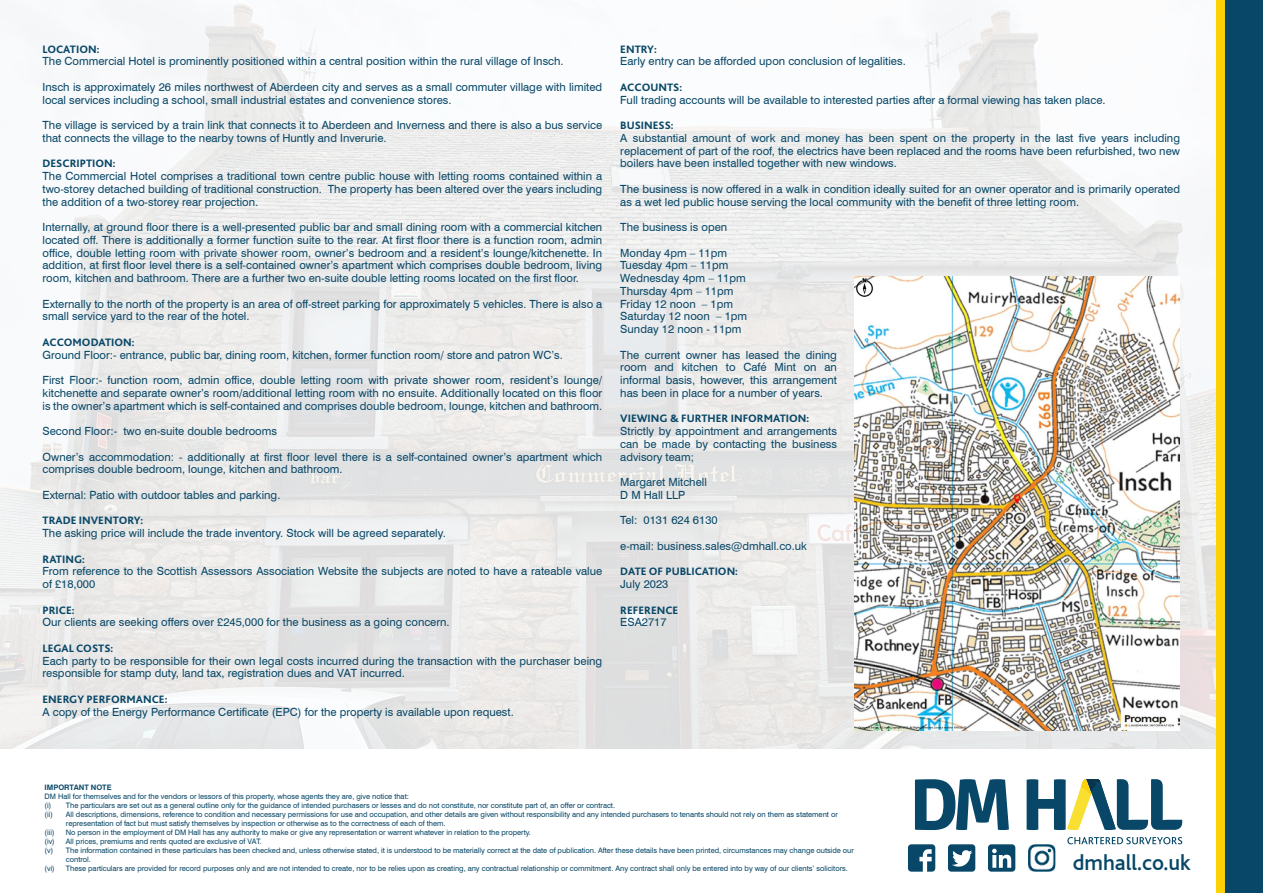
<style>
.page{position:relative;width:1263px;height:893px;background:#fff}
.page>*{position:absolute;margin:0;border:0;box-sizing:border-box;transform-origin:0 0}
.t1{font:500 22.5px "Bliss";color:#084767}
._5_body_text{font:11.25px/12.8px "Swiss 721 BT";color:#084767}
._6_heads{font:800 11.25px "Bliss 2";color:#084767}
._6_heads-2{font:11.25px "Swiss 721 BT";color:#084767}
.t2{font:7.5px/9px "Swiss 721 BT";letter-spacing:-.005em;color:#084767}
.t3{font:700 7.5px "Swiss 721 BT";letter-spacing:-.005em;color:#084767}
</style>
<div class="page">
<img style="left:0;top:0;width:1216px;height:748px">
<div style="left:1220px;top:0;width:43px;height:893px;background:#084767"></div>
<div style="left:1216px;top:0;width:9px;height:893px;background:#fed006"></div>
<img style="left:854px;top:276px;width:325px;height:455px">
<svg style="left:908px;top:844px;width:27px;height:28px"></svg>
<div style="left:948px;top:844px;width:27px;height:28px;background:#084767;border-radius:3px"></div>
<svg style="left:952px;top:850px;width:20px;height:17px"></svg>
<div style="left:988px;top:844px;width:27px;height:28px;background:#084767;border-radius:3px"></div>
<svg style="left:992px;top:849px;width:19px;height:19px"></svg>
<img style="left:1028px;top:844px;width:27px;height:28px">
<svg style="left:915px;top:779px;width:94px;height:51px"></svg>
<svg style="left:1067px;top:837px;width:115px;height:7px"></svg>
<svg style="left:1026px;top:779px;width:156px;height:51px"></svg>
<p class="_6_heads" style="left:43px;top:42px;width:58px">LOCATION:</p>
<p class="_5_body_text" style="left:43px;top:55px;width:523px">The Commercial Hotel is prominently positioned within a central position within the rural village of Insch.</p>
<p class="_5_body_text" style="left:43px;top:80px;width:561px">Insch is approximately 26 miles northwest of Aberdeen city and serves as a small commuter village with limited local services including a school, small industrial estates and convenience stores.</p>
<p class="_5_body_text" style="left:43px;top:119px;width:561px">The village is serviced by a train link that connects it to Aberdeen and Inverness and there is also a bus service that connects the village to the nearby towns of Huntly and Inverurie.</p>
<p class="_6_heads" style="left:43px;top:157px;width:75px">DESCRIPTION:</p>
<p class="_5_body_text" style="left:43px;top:170px;width:561px;text-align:justify">The Commercial Hotel comprises a traditional town centre public house with letting rooms contained within a two-storey detached building of traditional construction. The property has been altered over the years including the addition of a two-storey rear projection.</p>
<p class="_5_body_text" style="left:43px;top:221px;width:561px;text-align:justify">Internally, at ground floor there is a well-presented public bar and small dining room with a commercial kitchen located off. There is additionally a former function suite to the rear. At first floor there is a function room, admin office, double letting room with private shower room, owner’s bedroom and a resident’s lounge/kitchenette. In addition, at first floor level there is a self-contained owner’s apartment which comprises double bedroom, living room, kitchen and bathroom. There are a further two en-suite double letting rooms located on the first floor.</p>
<p class="_5_body_text" style="left:43px;top:297px;width:561px">Externally to the north of the property is an area of off-street parking for approximately 5 vehicles. There is also a small service yard to the rear of the hotel.</p>
<p class="_6_heads" style="left:43px;top:335px;width:94px">ACCOMODATION:</p>
<p class="_5_body_text" style="left:43px;top:348px;width:522px">Ground Floor:- entrance, public bar, dining room, kitchen, former function room/ store and patron WC’s.</p>
<p class="_5_body_text" style="left:43px;top:374px;width:561px;text-align:justify">First Floor:- function room, admin office, double letting room with private shower room, resident’s lounge/ kitchenette and separate owner’s room/additional letting room with no ensuite. Additionally located on this floor is the owner’s apartment which is self-contained and comprises double bedroom, lounge, kitchen and bathroom.</p>
<p class="_5_body_text" style="left:43px;top:425px;width:236px">Second Floor:- two en-suite double bedrooms</p>
<p class="_5_body_text" style="left:43px;top:450px;width:561px">Owner’s accommodation: - additionally at first floor level there is a self-contained owner’s apartment which comprises double bedroom, lounge, kitchen and bathroom.</p>
<p class="_5_body_text" style="left:43px;top:488px;width:239px">External: Patio with outdoor tables and parking.</p>
<p class="_6_heads" style="left:43px;top:514px;width:102px">TRADE INVENTORY:</p>
<p class="_5_body_text" style="left:43px;top:527px;width:405px">The asking price will include the trade inventory. Stock will be agreed separately.</p>
<p class="_6_heads" style="left:43px;top:552px;width:44px">RATING:</p>
<p class="_5_body_text" style="left:43px;top:565px;width:561px">From reference to the Scottish Assessors Association Website the subjects are noted to have a rateable value of £18,000</p>
<p class="_6_heads" style="left:43px;top:603px;width:34px">PRICE:</p>
<p class="_5_body_text" style="left:43px;top:616px;width:409px">Our clients are seeking offers over £245,000 for the business as a going concern.</p>
<p class="_6_heads" style="left:43px;top:641px;width:72px">LEGAL COSTS:</p>
<p class="_5_body_text" style="left:43px;top:654px;width:561px">Each party to be responsible for their own legal costs incurred during the transaction with the purchaser being responsible for stamp duty, land tax, registration dues and VAT incurred.</p>
<p class="_6_heads" style="left:43px;top:692px;width:126px">ENERGY PERFORMANCE:</p>
<p class="_5_body_text" style="left:43px;top:705px;width:473px">A copy of the Energy Performance Certificate (EPC) for the property is available upon request.</p>
<p class="_6_heads" style="left:620px;top:42px;width:38px">ENTRY:</p>
<p class="_6_heads-2" style="left:620px;top:55px;width:287px">Early entry can be afforded upon conclusion of legalities.</p>
<p class="_6_heads" style="left:620px;top:80px;width:63px">ACCOUNTS:</p>
<p class="_5_body_text" style="left:620px;top:93px;width:487px">Full trading accounts will be available to interested parties after a formal viewing has taken place.</p>
<p class="_6_heads" style="left:620px;top:118px;width:55px">BUSINESS:</p>
<p class="_5_body_text" style="left:620px;top:131px;width:561px;text-align:justify">A substantial amount of work and money has been spent on the property in the last five years including replacement of part of the roof, the electrics have been replaced and the rooms have been refurbished, two new boilers have been installed together with new windows.</p>
<p class="_5_body_text" style="left:620px;top:182px;width:561px">The business is now offered in a walk in condition ideally suited for an owner operator and is primarily operated as a wet led public house serving the local community with the benefit of three letting room.</p>
<p class="_5_body_text" style="left:620px;top:221px;width:108px">The business is open</p>
<p class="_5_body_text" style="left:620px;top:246px;width:108px">Monday 4pm – 11pm</p>
<p class="_5_body_text" style="left:620px;top:259px;width:110px">Tuesday 4pm – 11pm</p>
<p class="_5_body_text" style="left:620px;top:272px;width:127px">Wednesday 4pm – 11pm</p>
<p class="_5_body_text" style="left:620px;top:284px;width:115px">Thursday 4pm – 11pm</p>
<p class="_5_body_text" style="left:620px;top:297px;width:114px">Friday 12 noon – 1pm</p>
<p class="_5_body_text" style="left:620px;top:310px;width:128px">Saturday 12 noon – 1pm</p>
<p class="_5_body_text" style="left:620px;top:323px;width:123px">Sunday 12 noon - 11pm</p>
<p class="_5_body_text" style="left:620px;top:348px;width:218px;text-align:justify">The current owner has leased the dining room and kitchen to Café Mint on an informal basis, however, this arrangement has been in place for a number of years.</p>
<p class="_6_heads" style="left:620px;top:412px;width:190px">VIEWING &amp; FURTHER INFORMATION:</p>
<p class="_5_body_text" style="left:620px;top:425px;width:218px;text-align:justify">Strictly by appointment and arrangements can be made by contacting the business advisory team;</p>
<p class="_5_body_text" style="left:620px;top:476px;width:88px">Margaret Mitchell</p>
<p class="_5_body_text" style="left:620px;top:488px;width:66px">D M Hall LLP</p>
<p class="_5_body_text" style="left:620px;top:514px;width:99px">Tel: 0131 624 6130</p>
<p class="_5_body_text" style="left:620px;top:539px;width:188px">e-mail: business.sales@dmhall.co.uk</p>
<p class="_6_heads" style="left:620px;top:565px;width:119px">DATE OF PUBLICATION:</p>
<p class="_5_body_text" style="left:620px;top:578px;width:50px">July 2023</p>
<p class="_6_heads" style="left:620px;top:603px;width:60px">REFERENCE</p>
<p class="_5_body_text" style="left:620px;top:616px;width:48px">ESA2717</p>
<p class="t3" style="left:45px;top:782px;width:68px">IMPORTANT NOTE</p>
<p class="t2" style="left:45px;top:791px;width:366px">DM Hall for themselves and for the vendors or lessors of this property, whose agents they are, give notice that:</p>
<p class="t2" style="left:45px;top:800px;width:572px">(i) The particulars are set out as a general outline only for the guidance of intended purchasers or lesses and do not constitute, nor constitute part of, an offer or contract.</p>
<p class="t2" style="left:45px;top:809px;width:10px">(ii)</p>
<p class="t2" style="left:66px;top:809px;width:773px">All descriptions, dimensions, reference to condition and necessary permissions for use and occupation, and other details are given without responsibility and any intended purchasers to tenants should not rely on them as statement or representation of fact but must satisfy themselves by inspection or otherwise as to the correctness of each of them.</p>
<p class="t2" style="left:45px;top:827px;width:11px">(iii)</p>
<p class="t2" style="left:66px;top:827px;width:467px">No person in the employment of DM Hall has any authority to make or give any representation or warrent whatever in relation to the property.</p>
<p class="t2" style="left:45px;top:836px;width:218px">(iv) All prices, premiums and rents quoted are exclusive of VAT.</p>
<p class="t2" style="left:66px;top:845px;width:790px;text-indent:-21px">(v) The information contained in these particulars has been checked and, unless otherwise stated, it is understood to be materially correct at the date of publication. After these details have been printed, circumstances may change outside our control.</p>
<p class="t2" style="left:45px;top:863px;width:12px">(vi)</p>
<p class="t2" style="left:66px;top:863px;width:783px">These particulars are provided for record purposes only and are not intended to create, nor to be relies upon as creating, any contractual relationship or commitment. Any contract shall only be entered into by way of our clients’ solicitors.</p>
<p class="t1" style="left:1073px;top:851px;width:119px">dmhall.co.uk</p>
</div>
